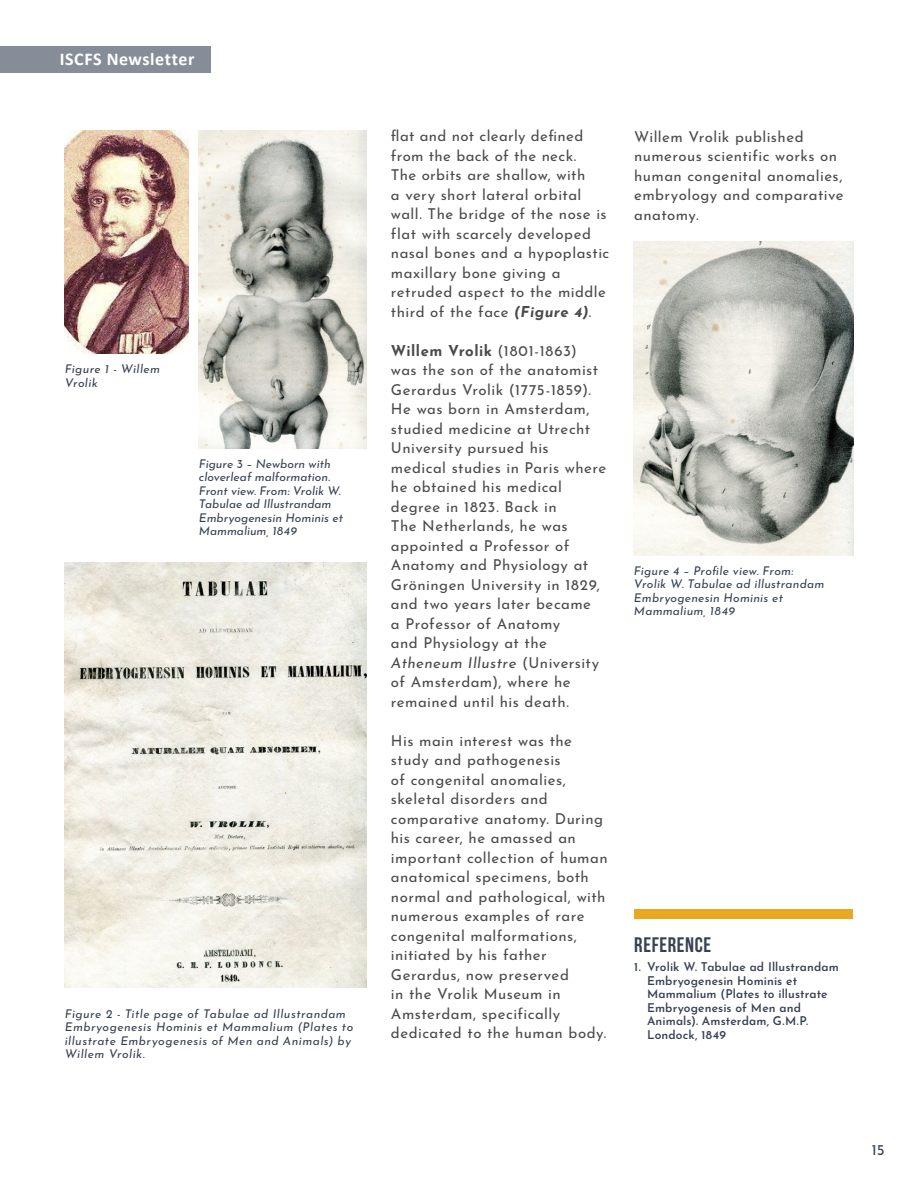
<style>
.page{position:relative;width:918px;height:1188px;background:#fff}
.page>*{position:absolute;margin:0;border:0;box-sizing:border-box;transform-origin:0 0}
.t1{font:700 21px "Bebas Neue";letter-spacing:.025em;color:#374154}
.t2{font:700 18px "Calibri";letter-spacing:.03em;color:#fff}
.t3{font:15px/19.5px "Josefin Sans";letter-spacing:.03em;color:#4a4a49}
.t4{font:15px "Josefin Sans";color:#374154}
.t5{font:600 12px/13.5px "Josefin Sans";letter-spacing:.01em;color:#374154}
.t6{font:italic 12px/13.5px "Josefin Sans";letter-spacing:.04em;color:#374154}
.t7{font:italic 12px/13.5px "Josefin Sans";color:#374154}
.t8{font:italic 12px/13.5px "Josefin Sans";letter-spacing:.02em;color:#374154}
.s1{font-weight:700;font-style:italic}
.s2{font-weight:700}
.s3{font-style:italic}
</style>
<div class="page">
<img style="left:65px;top:131px;width:123px;height:223px">
<img style="left:65px;top:563px;width:302px;height:425px">
<img style="left:199px;top:131px;width:168px;height:317px">
<img style="left:634px;top:242px;width:219px;height:313px">
<div style="left:634px;top:909px;width:219px;height:9px;background:#e8a920"></div>
<div style="left:0;top:46px;width:211px;height:27px;background:#878d98"></div>
<p class="t2" style="left:60px;top:46px;width:136px">ISCFS Newsletter</p>
<p class="t8" style="left:65px;top:361px;width:97px">Figure 1 - Willem<br>Vrolik</p>
<p class="t7" style="left:199px;top:456px;width:146px">Figure 3 – Newborn with cloverleaf malformation.<br>Front view. From: Vrolik W.<br>Tabulae ad Illustrandam<br>Embryogenesin Hominis et<br>Mammalium, 1849</p>
<p class="t6" style="left:65px;top:1006px;width:290px">Figure 2 - Title page of Tabulae ad Illustrandam Embryogenesis Hominis et Mammalium (Plates to illustrate Embryogenesis of Men and Animals) by Willem Vrolik.</p>
<p class="t3" style="left:391px;top:125px;width:220px">flat and not clearly defined from the back of the neck.<br>The orbits are shallow, with<br>a very short lateral orbital wall. The bridge of the nose is flat with scarcely developed nasal bones and a hypoplastic maxillary bone giving a retruded aspect to the middle third of the face <span class="s1">(Figure 4)</span>.</p>
<p class="t3" style="left:391px;top:339px;width:217px"><span class="s2">Willem Vrolik</span> (1801-1863) was the son of the anatomist<br>Gerardus Vrolik (1775-1859).<br>He was born in Amsterdam, studied medicine at Utrecht<br>University pursued his medical studies in Paris where he obtained his medical degree in 1823. Back in<br>The Netherlands, he was appointed a Professor of<br>Anatomy and Physiology at<br>Gröningen University in 1829, and two years later became<br>a Professor of Anatomy<br>and Physiology at the<br><span class="s3">Atheneum Illustre</span> (University of Amsterdam), where he remained until his death.</p>
<p class="t3" style="left:391px;top:729px;width:218px">His main interest was the study and pathogenesis<br>of congenital anomalies, skeletal disorders and comparative anatomy. During his career, he amassed an important collection of human anatomical specimens, both normal and pathological, with numerous examples of rare congenital malformations, initiated by his father<br>Gerardus, now preserved<br>in the Vrolik Museum in<br>Amsterdam, specifically dedicated to the human body.</p>
<p class="t3" style="left:634px;top:125px;width:211px">Willem Vrolik published numerous scientific works on human congenital anomalies, embryology and comparative anatomy.</p>
<p class="t8" style="left:634px;top:563px;width:192px">Figure 4 – Profile view. From:<br>Vrolik W. Tabulae ad illustrandam<br>Embryogenesin Hominis et<br>Mammalium, 1849</p>
<h1 class="t1" style="left:634px;top:933px;width:78px">REFERENCE</h1>
<p class="t5" style="left:647px;top:959px;width:193px;text-indent:-13px">1. Vrolik W. Tabulae ad Illustrandam<br>Embryogenesin Hominis et<br>Mammalium (Plates to illustrate<br>Embryogenesis of Men and<br>Animals). Amsterdam, G.M.P.<br>Londock, 1849</p>
<p class="t4" style="left:872px;top:1137px;width:14px">15</p>
</div>
